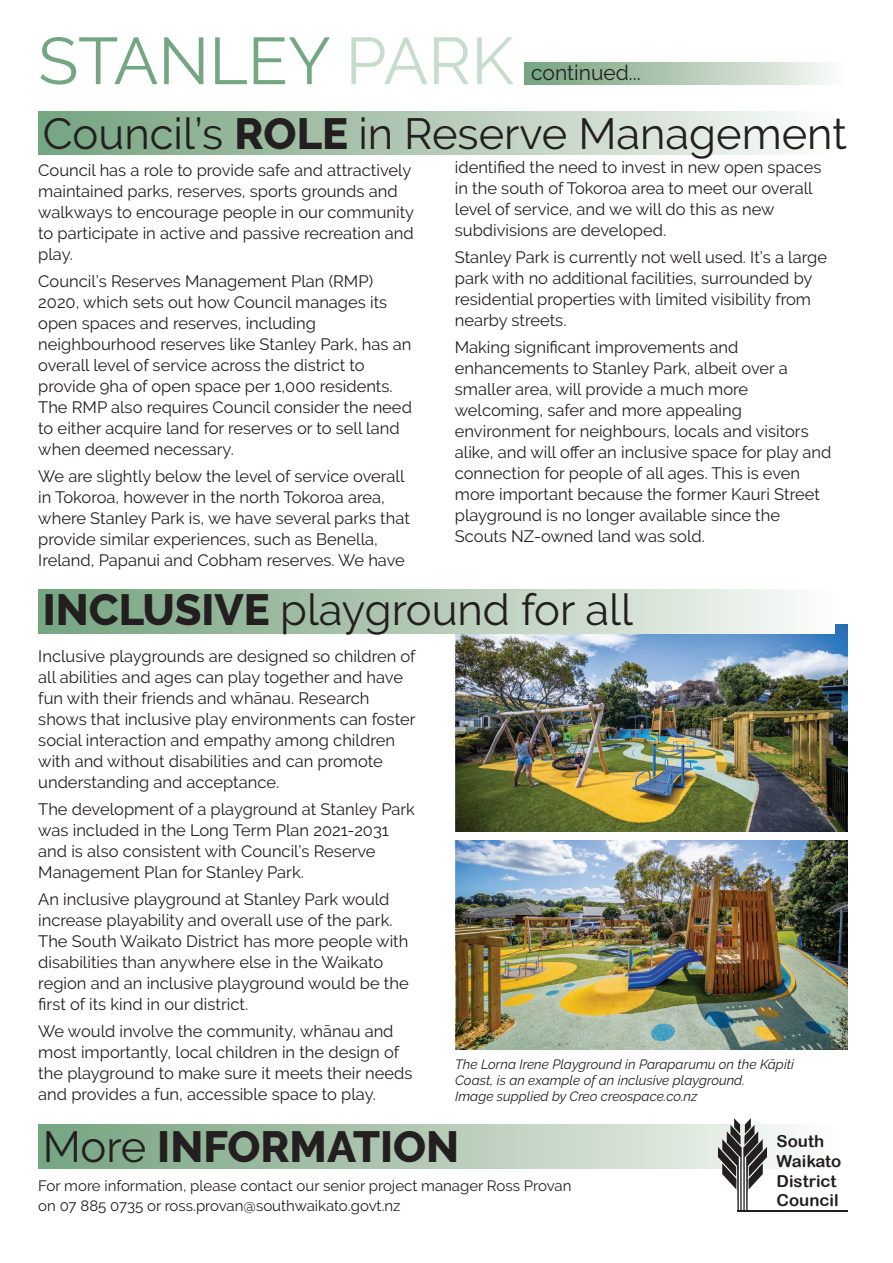
<style>
.page{position:relative;width:893px;height:1263px;background:#fff}
.page>*{position:absolute;margin:0;border:0;box-sizing:border-box;transform-origin:0 0}
.t1{font:66px "Raleway";color:#74a682}
.t2{font:43.5px "Raleway";color:#231f20}
.t3{font:800 43.5px "Raleway";color:#231f20}
.t4{font:21px "Raleway";color:#231f20}
.t5{font:16.5px/21px "Raleway";color:#231f20}
.t6{font:16.5px/19.8px "Arial Rounded MT Bold";color:#231f20}
.t7{font:15px/19.5px "Raleway";color:#231f20}
.t8{font:italic 13.5px/16.2px "Raleway";color:#231f20}
.s1{color:#c6ddcc}
.s2{font-weight:800}
.s3{font-weight:400}
</style>
<div class="page">
<img style="left:455px;top:624px;width:392px;height:207px">
<img style="left:455px;top:840px;width:392px;height:209px">
<div style="left:38px;top:589px;width:797px;height:44px;background:linear-gradient(to right,#73a17d,#f9f9f7)"></div>
<div style="left:38px;top:111px;width:797px;height:44px;background:linear-gradient(to right,#73a17d,#f9f9f7)"></div>
<div style="left:38px;top:1125px;width:797px;height:43px;background:linear-gradient(to right,#73a27d,#f9f8f6)"></div>
<svg style="left:718px;top:1118px;width:49px;height:92px"></svg>
<hr style="left:737px;top:1210px;width:111px;height:2px;background:#231f20">
<div style="left:524px;top:62px;width:321px;height:22px;background:linear-gradient(to right,#73a17d,#f9f9f6)"></div>
<h1 class="t1" style="left:38px;top:23px;width:477px">STANLEY <span class="s1">PARK</span></h1>
<p class="t4" style="left:531px;top:60px;width:111px">continued...</p>
<h2 class="t2" style="left:43px;top:108px;width:806px">Council’s <span class="s2">ROLE</span> in Reserve Management</h2>
<p class="t5" style="left:38px;top:159px;width:377px">Council has a role to provide safe and attractively maintained parks, reserves, sports grounds and walkways to encourage people in our community to participate in active and passive recreation and play.</p>
<p class="t5" style="left:38px;top:270px;width:375px">Council’s Reserves Management Plan (RMP)<br>2020, which sets out how Council manages its open spaces and reserves, including neighbourhood reserves like Stanley Park, has an overall level of service across the district to provide 9ha of open space per 1,000 residents.<br>The RMP also requires Council consider the need to either acquire land for reserves or to sell land when deemed necessary.</p>
<p class="t5" style="left:38px;top:465px;width:373px">We are slightly below the level of service overall in Tokoroa, however in the north Tokoroa area, where Stanley Park is, we have several parks that provide similar experiences, such as Benella, Ireland, Papanui and Cobham reserves. We have</p>
<p class="t5" style="left:455px;top:156px;width:368px">identified the need to invest in new open spaces in the south of Tokoroa area to meet our overall level of service, and we will do this as new subdivisions are developed.</p>
<p class="t5" style="left:455px;top:246px;width:374px">Stanley Park is currently not well used. It’s a large park with no additional facilities, surrounded by residential properties with limited visibility from nearby streets.</p>
<p class="t5" style="left:455px;top:336px;width:378px">Making significant improvements and enhancements to Stanley Park, albeit over a smaller area, will provide a much more welcoming, safer and more appealing environment for neighbours, locals and visitors alike, and will offer an inclusive space for play and connection for people of all ages. This is even more important because the former Kauri Street playground is no longer available since the Scouts NZ-owned land was sold.</p>
<h2 class="t2" style="left:43px;top:584px;width:591px"><span class="s2">INCLUSIVE</span> playground for all</h2>
<p class="t5" style="left:38px;top:645px;width:379px">Inclusive playgrounds are designed so children of all abilities and ages can play together and have fun with their friends and whānau. Research shows that inclusive play environments can foster social interaction and empathy among children with and without disabilities and can promote understanding and acceptance.</p>
<p class="t5" style="left:38px;top:798px;width:378px">The development of a playground at Stanley Park was included in the Long Term Plan 2021-2031 and is also consistent with Council’s Reserve Management Plan for Stanley Park.</p>
<p class="t5" style="left:38px;top:888px;width:372px">An inclusive playground at Stanley Park would increase playability and overall use of the park.<br>The South Waikato District has more people with disabilities than anywhere else in the Waikato region and an inclusive playground would be the first of its kind in our district.</p>
<p class="t5" style="left:38px;top:1020px;width:376px">We would involve the community, whānau and most importantly, local children in the design of the playground to make sure it meets their needs and provides a fun, accessible space to play.</p>
<p class="t8" style="left:455px;top:1056px;width:340px">The Lorna Irene Playground in Paraparumu on the Kāpiti<br>Coast, is an example of an inclusive playground.<br>Image supplied by Creo creospace.co.nz</p>
<h2 class="t3" style="left:43px;top:1122px;width:418px"><span class="s3">More</span> INFORMATION</h2>
<p class="t6" style="left:777px;top:1131px;width:66px">South<br>Waikato<br>District<br>Council</p>
<p class="t7" style="left:38px;top:1176px;width:535px">For more information, please contact our senior project manager Ross Provan on 07 885 0735 or ross.provan@southwaikato.govt.nz</p>
</div>
